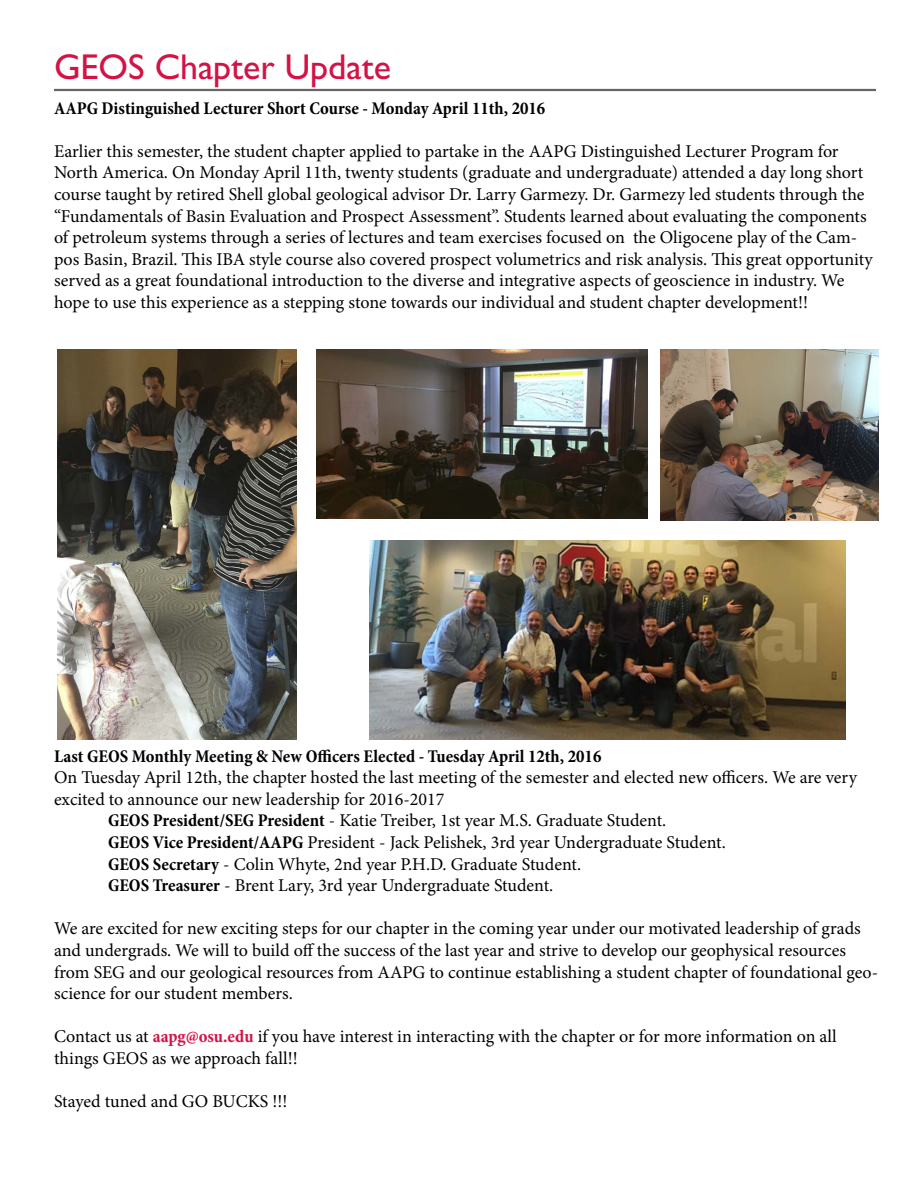
<style>
.page{position:relative;width:918px;height:1188px;background:#fff}
.page>*{position:absolute;margin:0;border:0;box-sizing:border-box;transform-origin:0 0}
.t1{font:36px "Gill Sans Std";color:#d31245}
.t2{font:18px/21.6px "Minion Pro";color:#000}
.t3{font:700 condensed 18px "Minion Pro";color:#000}
.s1{font-weight:700;font-stretch:condensed}
.s2{font-weight:700;font-stretch:condensed;color:#d31245}
</style>
<div class="page">
<hr style="left:54px;top:89px;width:822px;height:2px;background:#666">
<img style="left:369px;top:540px;width:477px;height:200px">
<img style="left:57px;top:350px;width:240px;height:390px">
<img style="left:660px;top:350px;width:219px;height:170px">
<img style="left:316px;top:350px;width:332px;height:169px">
<h1 class="t1" style="left:54px;top:46px;width:339px">GEOS Chapter Update</h1>
<p class="t3" style="left:54px;top:95px;width:493px">AAPG Distinguished Lecturer Short Course - Monday April 11th, 2016</p>
<p class="t2" style="left:54px;top:140px;width:820px">Earlier this semester, the student chapter applied to partake in the AAPG Distinguished Lecturer Program for North America. On Monday April 11th, twenty students (graduate and undergraduate) attended a day long short course taught by retired Shell global geological advisor Dr. Larry Garmezy. Dr. Garmezy led students through the “Fundamentals of Basin Evaluation and Prospect Assessment”. Students learned about evaluating the components of petroleum systems through a series of lectures and team exercises focused on the Oligocene play of the Cam&shy;pos Basin, Brazil. This IBA style course also covered prospect volumetrics and risk analysis. This great opportunity served as a great foundational introduction to the diverse and integrative aspects of geoscience in industry. We hope to use this experience as a stepping stone towards our individual and student chapter development!!</p>
<p class="t3" style="left:54px;top:743px;width:549px">Last GEOS Monthly Meeting &amp; New Officers Elected - Tuesday April 12th, 2016</p>
<p class="t2" style="left:54px;top:767px;width:805px">On Tuesday April 12th, the chapter hosted the last meeting of the semester and elected new officers. We are very</p>
<p class="t2" style="left:54px;top:788px;width:392px">excited to announce our new leadership for 2016-2017</p>
<p class="t2" style="left:108px;top:810px;width:560px"><span class="s1">GEOS President/SEG President</span> - Katie Treiber, 1st year M.S. Graduate Student.</p>
<p class="t2" style="left:108px;top:832px;width:619px"><span class="s1">GEOS Vice President/AAPG</span> President - Jack Pelishek, 3rd year Undergraduate Student.</p>
<p class="t2" style="left:108px;top:853px;width:475px"><span class="s1">GEOS Secretary</span> - Colin Whyte, 2nd year P.H.D. Graduate Student.</p>
<p class="t2" style="left:108px;top:875px;width:447px"><span class="s1">GEOS Treasurer</span> - Brent Lary, 3rd year Undergraduate Student.</p>
<p class="t2" style="left:54px;top:918px;width:826px">We are excited for new exciting steps for our chapter in the coming year under our motivated leadership of grads and undergrads. We will to build off the success of the last year and strive to develop our geophysical resources from SEG and our geological resources from AAPG to continue establishing a student chapter of foundational geo&shy;science for our student members.</p>
<p class="t2" style="left:54px;top:1026px;width:784px">Contact us at <span class="s2">aapg@osu.edu</span> if you have interest in interacting with the chapter or for more information on all things GEOS as we approach fall!!</p>
<p class="t2" style="left:54px;top:1091px;width:235px">Stayed tuned and GO BUCKS !!!</p>
</div>
